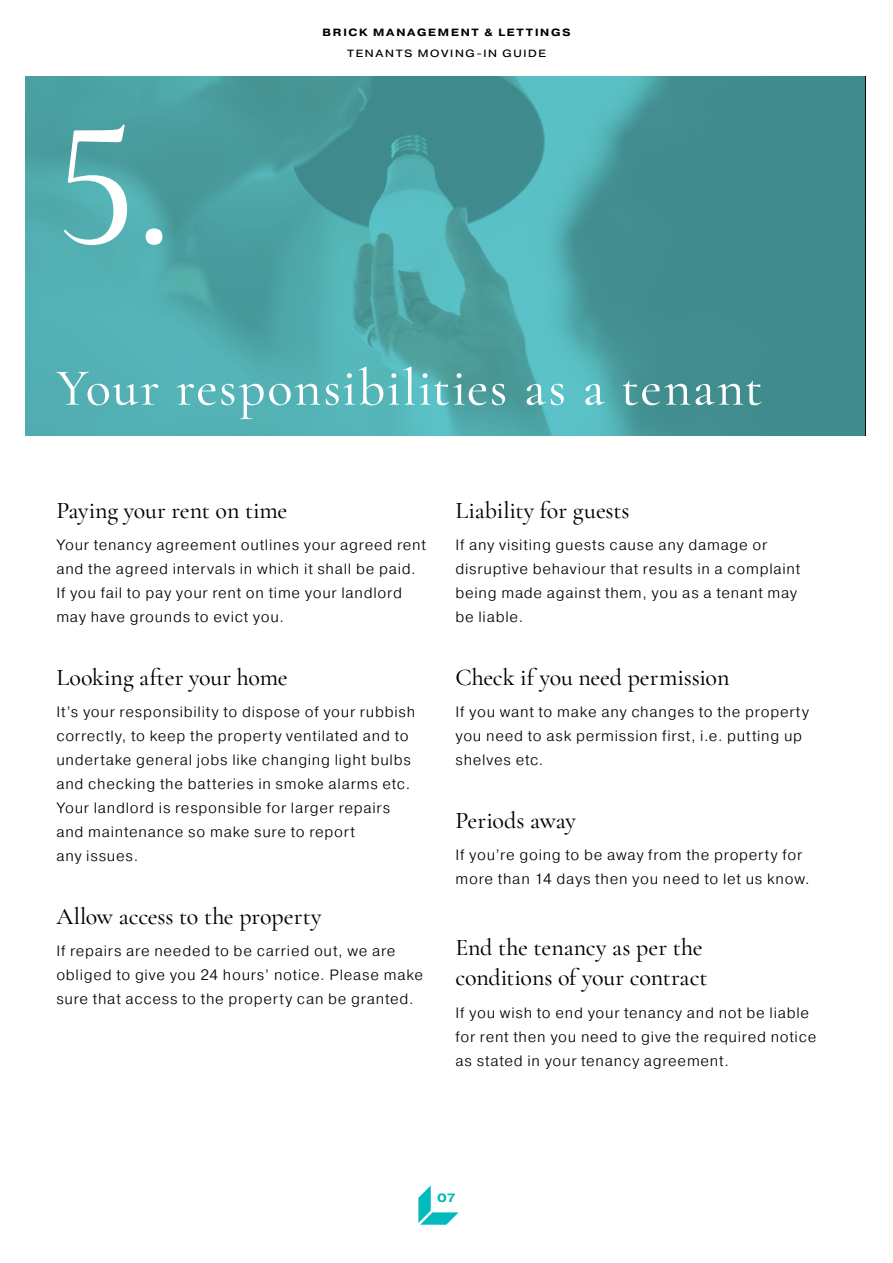
<style>
.page{position:relative;width:893px;height:1263px;background:#fff}
.page>*{position:absolute;margin:0;border:0;box-sizing:border-box;transform-origin:0 0}
.t1{font:500 180px "Cormorant Garamond";color:#fff}
.t2{font:500 52.5px "Cormorant Garamond";letter-spacing:.03em;color:#fff}
.t3{font:500 24px/30px "Cormorant Garamond";letter-spacing:-.005em;color:#000}
.t4{font:300 15px/24px "Pragmatica";letter-spacing:.045em;color:#000}
.t5{font:700 12px "Pragmatica Ext";color:#00babe}
.t6{font:700 10.5px "Pragmatica Ext";letter-spacing:.17em;color:#000}
.t7{font:10.5px "Pragmatica Ext";letter-spacing:.16em;color:#000}
</style>
<div class="page">
<svg style="left:26px;top:77px;width:839px;height:359px;background:#4a9fa1"></svg>
<svg style="left:418px;top:1185px;width:41px;height:40px"></svg>
<h1 class="t1" style="left:55px;top:76px;width:118px">5.</h1>
<p class="t6" style="left:323px;top:25px;width:249px">BRICK MANAGEMENT &amp; LETTINGS</p>
<p class="t7" style="left:347px;top:47px;width:200px">TENANTS MOVING-IN GUIDE</p>
<h2 class="t2" style="left:56px;top:356px;width:708px">Your responsibilities as a tenant</h2>
<h3 class="t3" style="left:56px;top:495px;width:233px">Paying your rent on time</h3>
<p class="t4" style="left:56px;top:533px;width:371px">Your tenancy agreement outlines your agreed rent and the agreed intervals in which it shall be paid.<br>If you fail to pay your rent on time your landlord may have grounds to evict you.</p>
<h3 class="t3" style="left:56px;top:662px;width:233px">Looking after your home</h3>
<p class="t4" style="left:56px;top:700px;width:360px">It’s your responsibility to dispose of your rubbish correctly, to keep the property ventilated and to undertake general jobs like changing light bulbs and checking the batteries in smoke alarms etc.<br>Your landlord is responsible for larger repairs and maintenance so make sure to report<br>any issues.</p>
<h3 class="t3" style="left:56px;top:901px;width:267px">Allow access to the property</h3>
<p class="t4" style="left:56px;top:939px;width:368px">If repairs are needed to be carried out, we are obliged to give you 24 hours’ notice. Please make sure that access to the property can be granted.</p>
<h3 class="t3" style="left:455px;top:495px;width:176px">Liability for guests</h3>
<p class="t4" style="left:455px;top:533px;width:346px">If any visiting guests cause any damage or disruptive behaviour that results in a complaint being made against them, you as a tenant may be liable.</p>
<h3 class="t3" style="left:455px;top:662px;width:276px">Check if you need permission</h3>
<p class="t4" style="left:455px;top:700px;width:355px">If you want to make any changes to the property you need to ask permission first, i.e. putting up shelves etc.</p>
<h3 class="t3" style="left:455px;top:805px;width:122px">Periods away</h3>
<p class="t4" style="left:455px;top:843px;width:356px">If you’re going to be away from the property for more than 14 days then you need to let us know.</p>
<h3 class="t3" style="left:455px;top:932px;width:254px">End the tenancy as per the conditions of your contract</h3>
<p class="t4" style="left:455px;top:1000px;width:362px">If you wish to end your tenancy and not be liable for rent then you need to give the required notice as stated in your tenancy agreement.</p>
<p class="t5" style="left:437px;top:1189px;width:20px">07</p>
</div>
